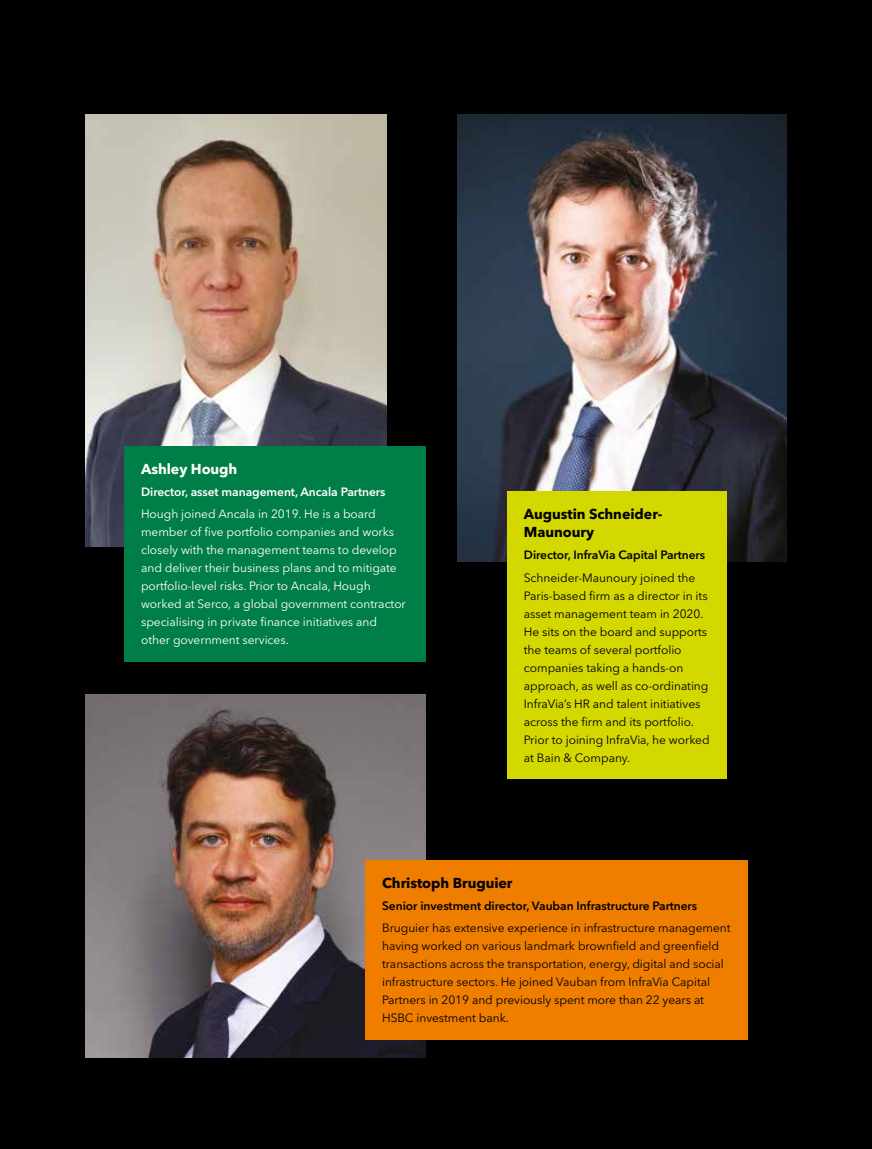
<style>
.page{position:relative;width:872px;height:1149px;background:#fff}
.page>*{position:absolute;margin:0;border:0;box-sizing:border-box;transform-origin:0 0}
.t1{font:700 14.25px/18px "Avenir Next LT Pro";letter-spacing:-.005em;color:#000}
.t2{font:700 14.25px "Avenir Next LT Pro";letter-spacing:-.005em;color:#fff}
.t3{font:12px/18px "Avenir Next LT Pro";letter-spacing:-.005em;color:#000}
.t4{font:12px/18px "Avenir Next LT Pro";letter-spacing:-.005em;color:#fff}
.t5{font:600 12px "Avenir Next LT Pro";letter-spacing:-.005em;color:#000}
.t6{font:600 12px "Avenir Next LT Pro";letter-spacing:-.005em;color:#fff}
</style>
<div class="page">
<div style="left:0;top:0;width:872px;height:1148px;background:#000"></div>
<img style="left:85px;top:114px;width:301px;height:432px">
<img style="left:458px;top:114px;width:329px;height:447px">
<div style="left:124px;top:446px;width:301px;height:215px;background:#007e48"></div>
<div style="left:507px;top:491px;width:219px;height:287px;background:#d3d800"></div>
<img style="left:85px;top:694px;width:340px;height:363px">
<div style="left:365px;top:859px;width:383px;height:179px;background:#ef7d00"></div>
<p class="t2" style="left:141px;top:460px;width:98px">Ashley Hough</p>
<p class="t6" style="left:141px;top:484px;width:246px">Director, asset management, Ancala Partners</p>
<p class="t4" style="left:141px;top:505px;width:266px">Hough joined Ancala in 2019. He is a board member of five portfolio companies and works closely with the management teams to develop and deliver their business plans and to mitigate portfolio-level risks. Prior to Ancala, Hough worked at Serco, a global government contractor specialising in private finance initiatives and other government services.</p>
<p class="t1" style="left:524px;top:505px;width:140px">Augustin Schneider-<br>Maunoury</p>
<p class="t5" style="left:524px;top:547px;width:183px">Director, InfraVia Capital Partners</p>
<p class="t3" style="left:524px;top:568px;width:187px">Schneider-Maunoury joined the<br>Paris-based firm as a director in its asset management team in 2020.<br>He sits on the board and supports the teams of several portfolio companies taking a hands-on approach, as well as co-ordinating<br>InfraVia’s HR and talent initiatives across the firm and its portfolio.<br>Prior to joining InfraVia, he worked at Bain &amp; Company.</p>
<p class="t1" style="left:382px;top:873px;width:132px">Christoph Bruguier</p>
<p class="t5" style="left:382px;top:898px;width:317px">Senior investment director, Vauban Infrastructure Partners</p>
<p class="t3" style="left:382px;top:918px;width:350px">Bruguier has extensive experience in infrastructure management having worked on various landmark brownfield and greenfield transactions across the transportation, energy, digital and social infrastructure sectors. He joined Vauban from InfraVia Capital Partners in 2019 and previously spent more than 22 years at HSBC investment bank.</p>
</div>
